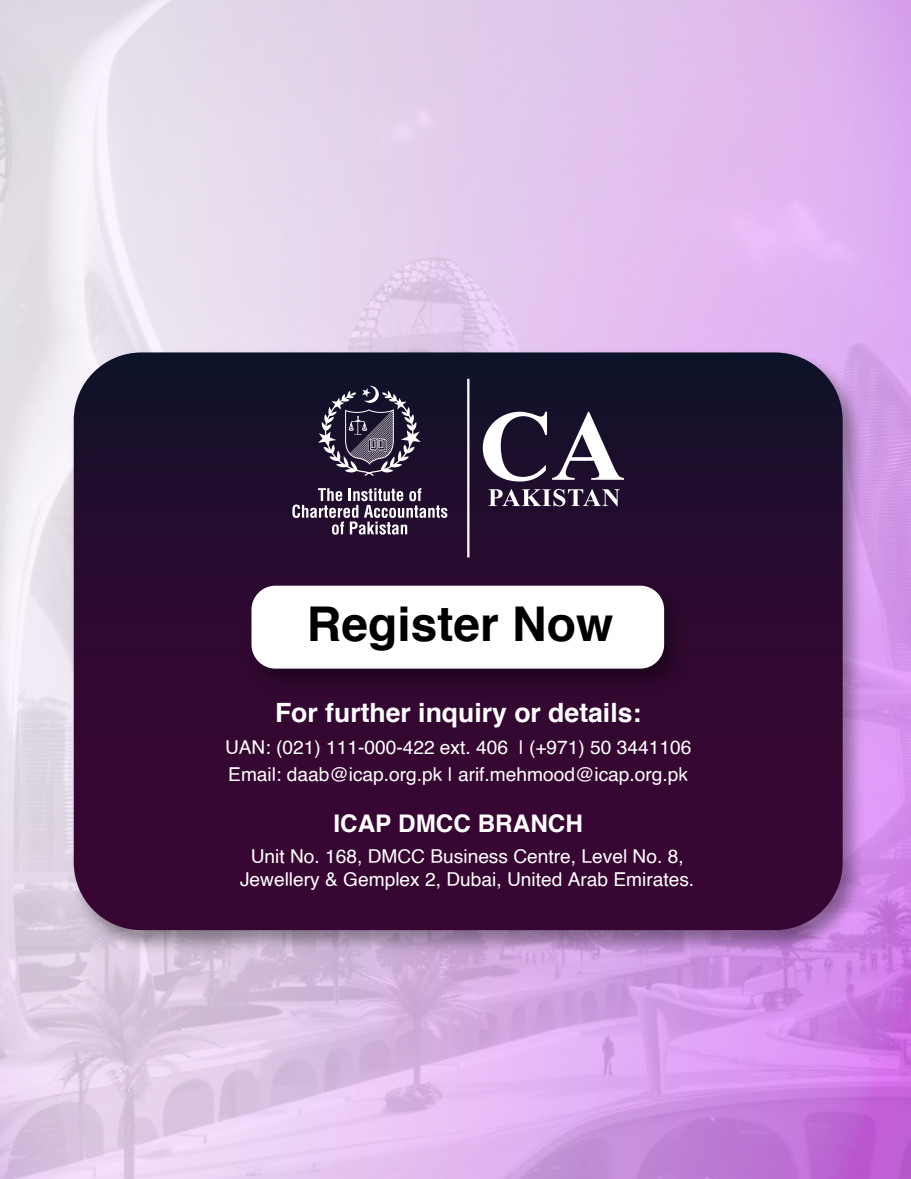
<style>
.page{position:relative;width:911px;height:1179px;background:#fff}
.page>*{position:absolute;margin:0;border:0;box-sizing:border-box;transform-origin:0 0}
.t1{font:700 47.92px "Helvetica";color:#000}
.t2{font:700 26.55px "Helvetica";color:#fff}
.t3{font:700 24.3px "Helvetica";color:#fff}
.t4{font:19.12px/26.5px "Helvetica";color:#fff}
</style>
<div class="page">
<img style="left:0;top:0;width:911px;height:1179px">
<img style="left:63px;top:344px;width:807px;height:616px">
<svg style="left:74px;top:352px;width:768px;height:578px;background:#2c0b31"></svg>
<img style="left:241px;top:577px;width:451px;height:121px">
<div style="left:251px;top:585px;width:413px;height:83px;background:#fff;border-radius:24px"></div>
<svg style="left:483px;top:412px;width:141px;height:69px"></svg>
<svg style="left:488px;top:489px;width:132px;height:17px"></svg>
<svg style="left:292px;top:488px;width:155px;height:46px;background:#5a4a63"></svg>
<svg style="left:318px;top:386px;width:103px;height:90px;background:#484258"></svg>
<svg style="left:467px;top:379px;width:2px;height:178px"></svg>
<h1 class="t1" style="left:307px;top:585px;width:308px">Register Now</h1>
<h2 class="t2" style="left:275px;top:691px;width:368px">For further inquiry or details:</h2>
<p class="t4" style="left:225px;top:734px;width:468px">UAN: (021) 111-000-422 ext. 406 | (+971) 50 3441106<br>Email: daab@icap.org.pk | arif.mehmood@icap.org.pk</p>
<p class="t3" style="left:333px;top:803px;width:251px">ICAP DMCC BRANCH</p>
<p class="t4" style="left:240px;top:845px;width:456px;line-height:23px;text-align:center">Unit No. 168, DMCC Business Centre, Level No. 8,<br>Jewellery &amp; Gemplex 2, Dubai, United Arab Emirates.</p>
</div>
